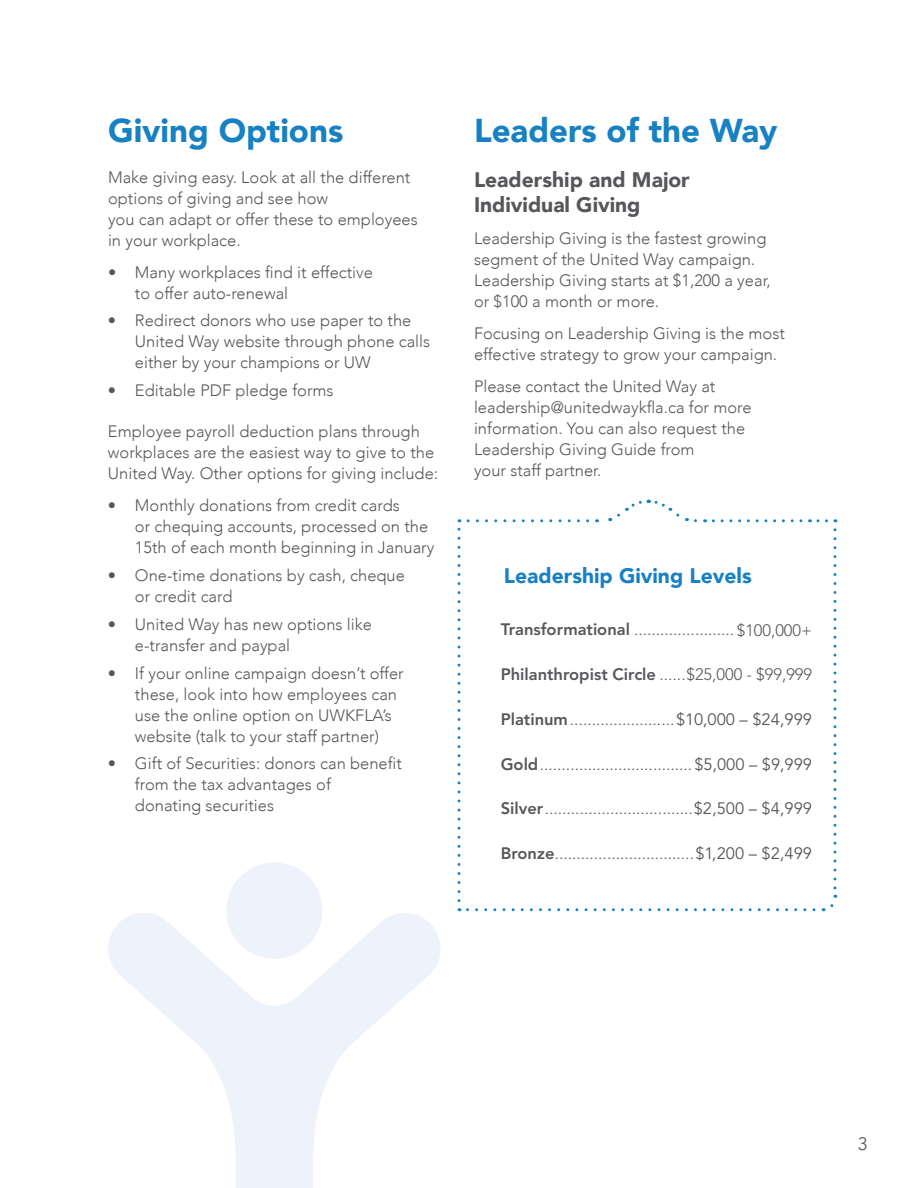
<style>
.page{position:relative;width:918px;height:1188px;background:#fff}
.page>*{position:absolute;margin:0;border:0;box-sizing:border-box;transform-origin:0 0}
.t1{font:900 33px "Avenir";color:#1781c4}
.t2{font:900 21px/25.2px "Avenir";color:#55575a}
.t3{font:900 21px "Avenir";color:#1781c4}
.t4{font:18px "Avenir";color:#55575a}
.t5{font:300 16.8px "Avenir";color:#55575a}
.t6{font:300 16.5px/21px "Avenir";color:#55575a}
.t7{font:800 16.5px "Avenir";color:#55575a}
.s1{font-weight:800;font-size:16.5px}
.s2{font-size:16.5px}
.s3{font-weight:300;font-size:16.8px}
.s4{font-weight:300}
.s5{font-weight:400;font-size:16.5px}
</style>
<div class="page">
<svg style="left:468px;top:499px;width:238px;height:24px"></svg>
<svg style="left:713px;top:519px;width:98px;height:3px"></svg>
<svg style="left:818px;top:519px;width:18px;height:3px"></svg>
<svg style="left:823px;top:530px;width:13px;height:382px"></svg>
<svg style="left:459px;top:908px;width:355px;height:3px"></svg>
<svg style="left:458px;top:519px;width:3px;height:382px"></svg>
<svg style="left:108px;top:913px;width:333px;height:275px"></svg>
<div style="left:226px;top:862px;width:97px;height:97px;background:#eef2fa;border-radius:50%"></div>
<h1 class="t1" style="left:108px;top:116px;width:237px">Giving Options</h1>
<p class="t6" style="left:108px;top:167px;width:311px">Make giving easy. Look at all the different options of giving and see how<br>you can adapt or offer these to employees in your workplace.</p>
<p class="t6" style="left:135px;top:263px;width:240px;text-indent:-27px">• Many workplaces find it effective to offer auto-renewal</p>
<p class="t6" style="left:135px;top:311px;width:297px;text-indent:-27px">• Redirect donors who use paper to the<br>United Way website through phone calls either by your champions or UW</p>
<p class="t6" style="left:108px;top:381px;width:227px">• Editable PDF pledge forms</p>
<p class="t6" style="left:108px;top:422px;width:332px">Employee payroll deduction plans through workplaces are the easiest way to give to the<br>United Way. Other options for giving include:</p>
<p class="t6" style="left:135px;top:496px;width:301px;text-indent:-27px">• Monthly donations from credit cards<br>or chequing accounts, processed on the<br>15th of each month beginning in January</p>
<p class="t6" style="left:135px;top:566px;width:271px;text-indent:-27px">• One-time donations by cash, cheque or credit card</p>
<p class="t6" style="left:135px;top:615px;width:238px;text-indent:-27px">• United Way has new options like e-transfer and paypal</p>
<p class="t6" style="left:135px;top:664px;width:270px;text-indent:-27px">• If your online campaign doesn’t offer these, look into how employees can use the online option on UWKFLA’s website (talk to your staff partner)</p>
<p class="t6" style="left:135px;top:754px;width:268px;text-indent:-27px">• Gift of Securities: donors can benefit from the tax advantages of<br>donating securities</p>
<h1 class="t1" style="left:474px;top:116px;width:305px">Leaders of the Way</h1>
<p class="t2" style="left:474px;top:169px;width:217px">Leadership and Major<br>Individual Giving</p>
<p class="t6" style="left:474px;top:229px;width:298px">Leadership Giving is the fastest growing segment of the United Way campaign.<br>Leadership Giving starts at $1,200 a year, or $100 a month or more.</p>
<p class="t6" style="left:474px;top:324px;width:312px">Focusing on Leadership Giving is the most effective strategy to grow your campaign.</p>
<p class="t6" style="left:474px;top:377px;width:279px">Please contact the United Way at leadership@unitedwaykfla.ca for more information. You can also request the<br>Leadership Giving Guide from<br>your staff partner.</p>
<p class="t3" style="left:504px;top:567px;width:249px">Leadership Giving Levels</p>
<p class="t5" style="left:501px;top:622px;width:313px"><span class="s1">Transformational</span> ....................... <span class="s2">$100,000+</span></p>
<p class="t7" style="left:501px;top:667px;width:313px">Philanthropist Circle <span class="s3">......</span><span class="s4">$25,000 - $99,999</span></p>
<p class="t5" style="left:501px;top:711px;width:313px"><span class="s1">Platinum</span>........................<span class="s5">$10,000 – $24,999</span></p>
<p class="t5" style="left:501px;top:756px;width:313px"><span class="s1">Gold</span>...................................<span class="s5">$5,000 – $9,999</span></p>
<p class="t5" style="left:501px;top:801px;width:313px"><span class="s1">Silver</span>..................................<span class="s5">$2,500 – $4,999</span></p>
<p class="t5" style="left:501px;top:846px;width:313px"><span class="s1">Bronze</span>................................<span class="s5">$1,200 – $2,499</span></p>
<p class="t4" style="left:858px;top:1133px;width:12px">3</p>
</div>
